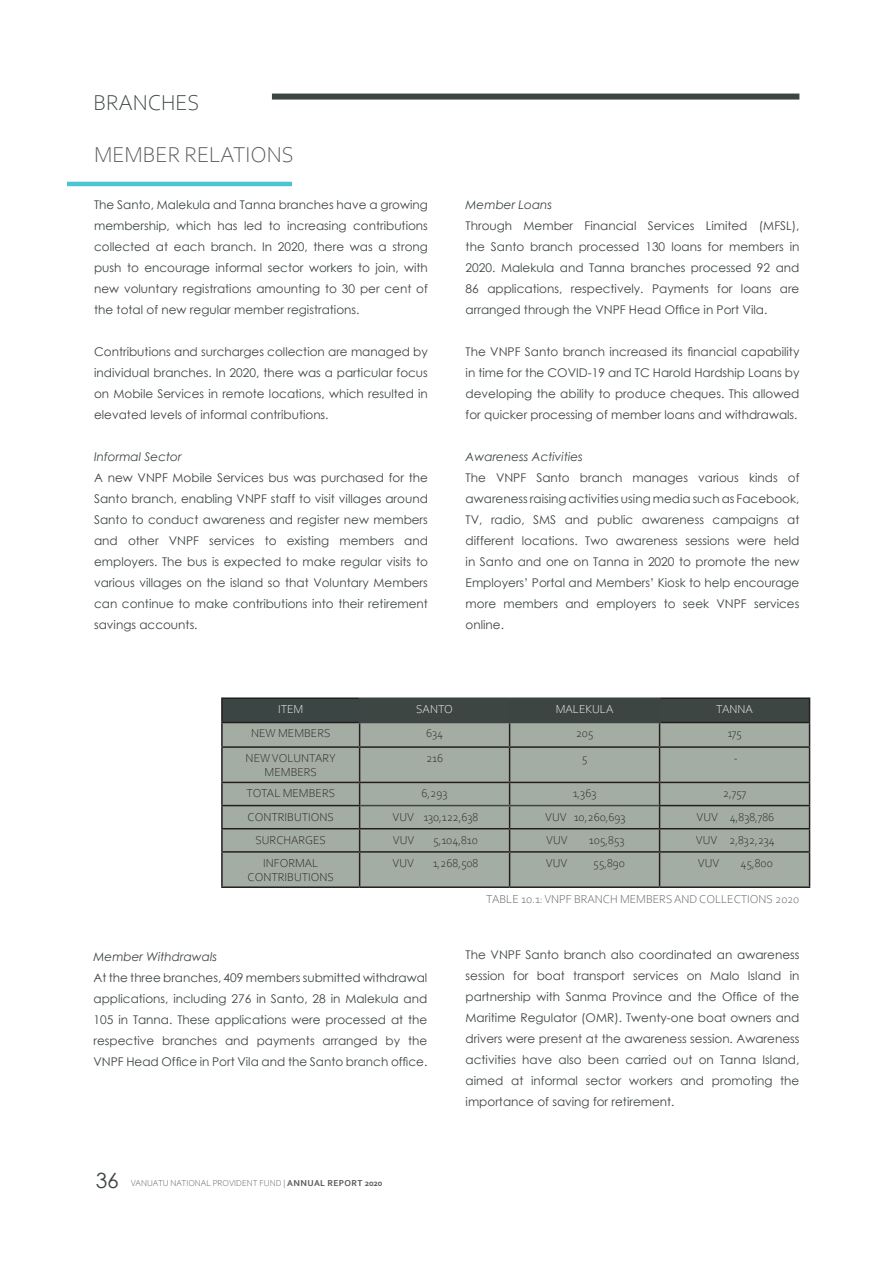
<style>
.page{position:relative;width:893px;height:1263px;background:#fff}
.page>*{position:absolute;margin:0;border:0;box-sizing:border-box;transform-origin:0 0}
.Page_Section_Title{font:300 22.5px "Corbel";color:#57585a}
.Page_Header_-_Black{font:300 22.5px "Corbel";color:#3d4543}
.Page_Number_-_Align{font:21px "Century Gothic";color:#3d4543}
.Page_Body_Text_-_Bla{font:12px/21px "Century Gothic";color:#3d4543;text-align:justify}
.Page_Section_Title-2{font:300 12px/14.4px "Corbel";color:#231f20;text-align:center}
.Page_Body_Text_-_Bla-2{font:italic 12px "Century Gothic";color:#3d4543}
.Page_Section_Title-3{font:300 12px "Corbel";color:#57585a}
.Page_Section_Title-4{font:300 12px "Corbel";color:#fff}
.Page_Section_Title-5{font:300 9px "Corbel";color:#57585a}
.s1{font-weight:700}
</style>
<div class="page">
<div style="left:272px;top:94px;width:527px;height:6px;background:#3d4543"></div>
<hr style="left:67px;top:182px;width:225px;height:4px;background:#4dc4d1">
<hr style="left:221px;top:697px;width:138px;height:2px;background:#231f20">
<hr style="left:221px;top:699px;width:2px;height:23px;background:#231f20">
<hr style="left:660px;top:697px;width:150px;height:2px;background:#231f20">
<hr style="left:221px;top:722px;width:138px;height:1px;background:#231f20">
<hr style="left:221px;top:723px;width:2px;height:23px;background:#231f20">
<hr style="left:221px;top:746px;width:139px;height:2px;background:#231f20">
<hr style="left:221px;top:748px;width:2px;height:34px;background:#231f20">
<hr style="left:221px;top:782px;width:139px;height:1px;background:#231f20">
<hr style="left:221px;top:783px;width:2px;height:22px;background:#231f20">
<hr style="left:221px;top:805px;width:139px;height:1px;background:#231f20">
<hr style="left:221px;top:806px;width:2px;height:22px;background:#231f20">
<hr style="left:221px;top:828px;width:139px;height:1px;background:#231f20">
<hr style="left:221px;top:829px;width:2px;height:22px;background:#231f20">
<hr style="left:221px;top:851px;width:139px;height:2px;background:#231f20">
<hr style="left:221px;top:853px;width:2px;height:33px;background:#231f20">
<hr style="left:221px;top:886px;width:139px;height:2px;background:#231f20">
<hr style="left:360px;top:886px;width:150px;height:2px;background:#231f20">
<hr style="left:510px;top:886px;width:150px;height:2px;background:#231f20">
<hr style="left:660px;top:886px;width:150px;height:2px;background:#231f20">
<hr style="left:359px;top:697px;width:151px;height:2px;background:#3d4543">
<hr style="left:510px;top:697px;width:150px;height:2px;background:#3d4543">
<svg style="left:222px;top:699px;width:588px;height:188px;background:#919991"></svg>
<hr style="left:359px;top:722px;width:151px;height:1px;background:#3d4543">
<hr style="left:510px;top:722px;width:150px;height:1px;background:#3d4543">
<hr style="left:360px;top:805px;width:150px;height:1px;background:#3d4543">
<hr style="left:510px;top:805px;width:149px;height:1px;background:#3d4543">
<p class="Page_Header_-_Black" style="left:94px;top:88px;width:107px">BRANCHES</p>
<p class="Page_Section_Title" style="left:94px;top:140px;width:201px">MEMBER RELATIONS</p>
<p class="Page_Body_Text_-_Bla" style="left:94px;top:194px;width:335px">The Santo, Malekula and Tanna branches have a growing membership, which has led to increasing contributions collected at each branch. In 2020, there was a strong push to encourage informal sector workers to join, with new voluntary registrations amounting to 30 per cent of the total of new regular member registrations.</p>
<p class="Page_Body_Text_-_Bla" style="left:94px;top:341px;width:335px">Contributions and surcharges collection are managed by individual branches. In 2020, there was a particular focus on Mobile Services in remote locations, which resulted in elevated levels of informal contributions.</p>
<p class="Page_Body_Text_-_Bla-2" style="left:94px;top:448px;width:89px">Informal Sector</p>
<p class="Page_Body_Text_-_Bla" style="left:94px;top:467px;width:335px">A new VNPF Mobile Services bus was purchased for the Santo branch, enabling VNPF staff to visit villages around Santo to conduct awareness and register new members and other VNPF services to existing members and employers. The bus is expected to make regular visits to various villages on the island so that Voluntary Members can continue to make contributions into their retirement savings accounts.</p>
<p class="Page_Body_Text_-_Bla-2" style="left:466px;top:197px;width:88px">Member Loans</p>
<p class="Page_Body_Text_-_Bla" style="left:466px;top:215px;width:335px">Through Member Financial Services Limited (MFSL), the Santo branch processed 130 loans for members in 2020. Malekula and Tanna branches processed 92 and 86 applications, respectively. Payments for loans are arranged through the VNPF Head Office in Port Vila.</p>
<p class="Page_Body_Text_-_Bla" style="left:466px;top:341px;width:335px">The VNPF Santo branch increased its financial capability in time for the COVID-19 and TC Harold Hardship Loans by developing the ability to produce cheques. This allowed for quicker processing of member loans and withdrawals.</p>
<p class="Page_Body_Text_-_Bla-2" style="left:466px;top:449px;width:119px">Awareness Activities</p>
<p class="Page_Body_Text_-_Bla" style="left:466px;top:467px;width:335px">The VNPF Santo branch manages various kinds of awareness raising activities using media such as Facebook, TV, radio, SMS and public awareness campaigns at different locations. Two awareness sessions were held in Santo and one on Tanna in 2020 to promote the new Employers’ Portal and Members’ Kiosk to help encourage more members and employers to seek VNPF services online.</p>
<p class="Page_Section_Title-4" style="left:278px;top:701px;width:27px">ITEM</p>
<p class="Page_Section_Title-4" style="left:416px;top:701px;width:38px">SANTO</p>
<p class="Page_Section_Title-4" style="left:556px;top:701px;width:59px">MALEKULA</p>
<p class="Page_Section_Title-4" style="left:716px;top:701px;width:38px">TANNA</p>
<p class="Page_Section_Title-2" style="left:251px;top:726px;width:81px">NEW MEMBERS</p>
<p class="Page_Section_Title-2" style="left:426px;top:726px;width:19px">634</p>
<p class="Page_Section_Title-2" style="left:576px;top:726px;width:19px">205</p>
<p class="Page_Section_Title-2" style="left:727px;top:726px;width:16px">175</p>
<p class="Page_Section_Title-2" style="left:246px;top:750px;width:92px">NEW VOLUNTARY<br>MEMBERS</p>
<p class="Page_Section_Title-2" style="left:426px;top:750px;width:19px">216</p>
<p class="Page_Section_Title-2" style="left:582px;top:750px;width:7px">5</p>
<p class="Page_Section_Title-2" style="left:734px;top:750px;width:5px">-</p>
<p class="Page_Section_Title-2" style="left:246px;top:786px;width:90px">TOTAL MEMBERS</p>
<p class="Page_Section_Title-2" style="left:422px;top:786px;width:28px">6,293</p>
<p class="Page_Section_Title-2" style="left:573px;top:786px;width:25px">1,363</p>
<p class="Page_Section_Title-2" style="left:723px;top:786px;width:25px">2,757</p>
<p class="Page_Section_Title-2" style="left:248px;top:809px;width:88px">CONTRIBUTIONS</p>
<p class="Page_Section_Title-2" style="left:392px;top:809px;width:87px">VUV 130,122,638</p>
<p class="Page_Section_Title-2" style="left:545px;top:809px;width:82px">VUV 10,260,693</p>
<p class="Page_Section_Title-2" style="left:697px;top:809px;width:79px">VUV 4,838,786</p>
<p class="Page_Section_Title-2" style="left:256px;top:832px;width:72px">SURCHARGES</p>
<p class="Page_Section_Title-2" style="left:393px;top:832px;width:23px">VUV</p>
<p class="Page_Section_Title-2" style="left:433px;top:832px;width:46px">5,104,810</p>
<p class="Page_Section_Title-2" style="left:546px;top:832px;width:23px">VUV</p>
<p class="Page_Section_Title-2" style="left:589px;top:832px;width:37px">105,853</p>
<p class="Page_Section_Title-2" style="left:696px;top:832px;width:81px">VUV 2,832,234</p>
<p class="Page_Section_Title-2" style="left:248px;top:855px;width:88px">INFORMAL<br>CONTRIBUTIONS</p>
<p class="Page_Section_Title-2" style="left:392px;top:855px;width:23px">VUV</p>
<p class="Page_Section_Title-2" style="left:433px;top:855px;width:47px">1,268,508</p>
<p class="Page_Section_Title-2" style="left:546px;top:855px;width:23px">VUV</p>
<p class="Page_Section_Title-2" style="left:593px;top:855px;width:33px">55,890</p>
<p class="Page_Section_Title-2" style="left:698px;top:855px;width:23px">VUV</p>
<p class="Page_Section_Title-2" style="left:740px;top:855px;width:34px">45,800</p>
<p class="Page_Body_Text_-_Bla-2" style="left:94px;top:948px;width:125px">Member Withdrawals</p>
<p class="Page_Body_Text_-_Bla" style="left:94px;top:967px;width:335px">At the three branches, 409 members submitted withdrawal applications, including 276 in Santo, 28 in Malekula and 105 in Tanna. These applications were processed at the respective branches and payments arranged by the VNPF Head Office in Port Vila and the Santo branch office.</p>
<p class="Page_Number_-_Align" style="left:96px;top:1166px;width:25px">36</p>
<p class="Page_Section_Title-5" style="left:131px;top:1177px;width:253px">VANUATU NATIONAL PROVIDENT FUND | <span class="s1">ANNUAL REPORT 2020</span></p>
<p class="Page_Section_Title-3" style="left:486px;top:891px;width:315px">TABLE 10.1: VNPF BRANCH MEMBERS AND COLLECTIONS 2020</p>
<p class="Page_Body_Text_-_Bla" style="left:466px;top:944px;width:335px">The VNPF Santo branch also coordinated an awareness session for boat transport services on Malo Island in partnership with Sanma Province and the Office of the Maritime Regulator (OMR). Twenty-one boat owners and drivers were present at the awareness session. Awareness activities have also been carried out on Tanna Island, aimed at informal sector workers and promoting the importance of saving for retirement.</p>
</div>
